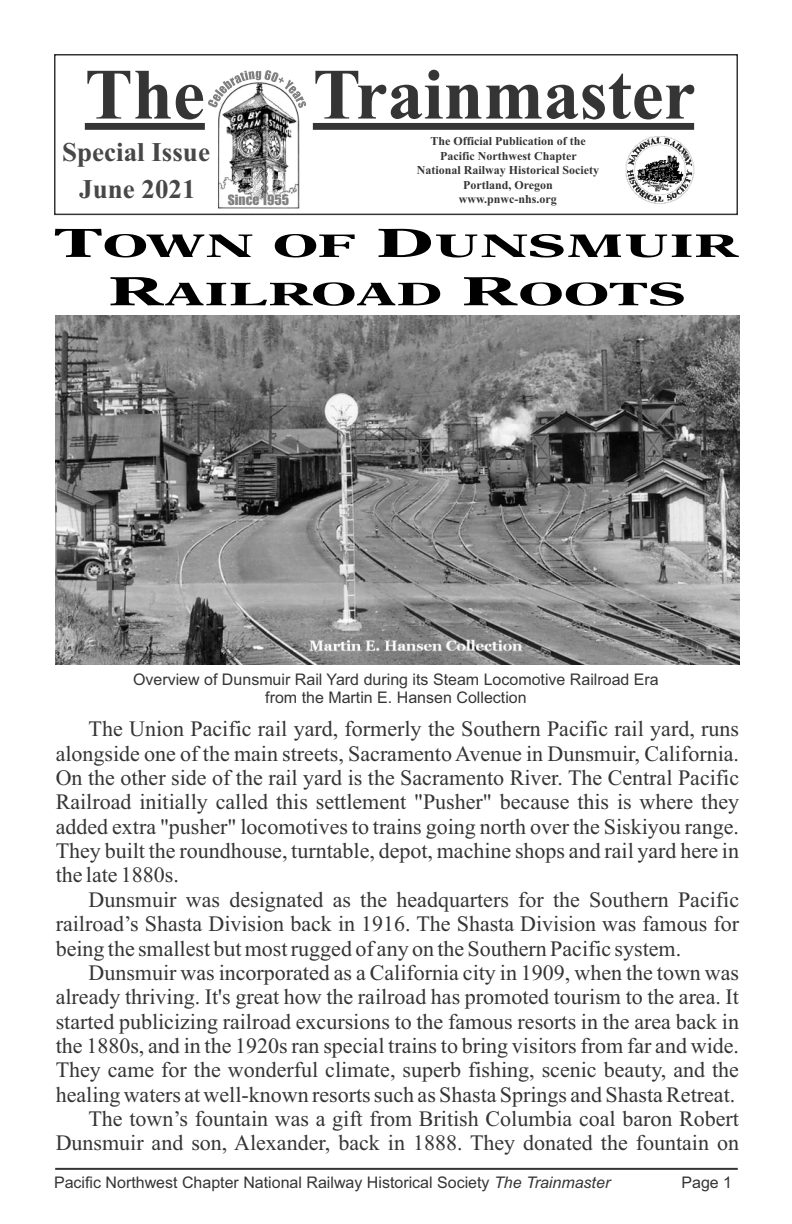
<style>
.page{position:relative;width:792px;height:1224px;background:#fff}
.page>*{position:absolute;margin:0;border:0;box-sizing:border-box;transform-origin:0 0}
.t1{font:700 72px "Times New Roman";color:#353535}
.t2{font:700 33.6px/48.4px "Austin";color:#000;text-align:center;scale:1.77 1}
.t3{font:700 27px/36.4px "Times New Roman";color:#474747;text-align:center}
.t4{font:22px/24.4px "Times New Roman";color:#353535;text-align:justify}
.t5{font:16px/18px "Arial";color:#353535;text-align:center}
.t6{font:13.2px "Impact";color:#808080;scale:1.04 1}
.t7{font:700 12px/14.4px "Times New Roman";color:#353535;text-align:center}
.s1{font-size:42.2px}
.s2{font-style:italic}
</style>
<div class="page">
<img style="left:218px;top:104px;width:89px;height:104px">
<svg style="left:208px;top:70px;width:98px;height:38px"></svg>
<div style="left:54px;top:54px;width:684px;height:161px;border:2px solid #353535"></div>
<div style="left:85px;top:123px;width:120px;height:7px;background:#353535"></div>
<div style="left:313px;top:123px;width:381px;height:7px;background:#353535"></div>
<hr style="left:55px;top:1168px;width:683px;height:2px;background:#353535">
<img style="left:625px;top:136px;width:69px;height:68px">
<img style="left:55px;top:315px;width:684px;height:350px">
<h1 class="t1" style="left:85px;top:70px;width:122px">The</h1>
<h1 class="t1" style="left:313px;top:70px;width:384px">Trainmaster</h1>
<p class="t7" style="left:417px;top:135px;width:184px">The Official Publication of the<br>Pacific Northwest Chapter<br>National Railway Historical Society<br>Portland, Oregon www.pnwc-nhs.org</p>
<p class="t3" style="left:62px;top:137px;width:149px">Special Issue<br>June 2021</p>
<p class="t6" style="left:228px;top:195px;width:60px">SINCE 1955</p>
<h2 class="t2" style="left:54px;top:221px;width:389px"><span class="s1">T</span>OWN OF <span class="s1">D</span>UNSMUIR<br><span class="s1">R</span>AILROAD <span class="s1">R</span>OOTS</h2>
<p class="t5" style="left:133px;top:671px;width:527px">Overview of Dunsmuir Rail Yard during its Steam Locomotive Railroad Era from the Martin E. Hansen Collection</p>
<p class="t4" style="left:56px;top:719px;width:685px;text-indent:33px">The Union Pacific rail yard, formerly the Southern Pacific rail yard, runs alongside one of the main streets, Sacramento Avenue in Dunsmuir, California.<br>On the other side of the rail yard is the Sacramento River. The Central Pacific Railroad initially called this settlement "Pusher" because this is where they added extra "pusher" locomotives to trains going north over the Siskiyou range.<br>They built the roundhouse, turntable, depot, machine shops and rail yard here in the late 1880s.</p>
<p class="t4" style="left:56px;top:889px;width:685px;text-indent:33px">Dunsmuir was designated as the headquarters for the Southern Pacific railroad’s Shasta Division back in 1916. The Shasta Division was famous for being the smallest but most rugged of any on the Southern Pacific system.</p>
<p class="t4" style="left:56px;top:962px;width:685px;text-align:right">Dunsmuir was incorporated as a California city in 1909, when the town was already thriving. It's great how the railroad has promoted tourism to the area. It started publicizing railroad excursions to the famous resorts in the area back in the 1880s, and in the 1920s ran special trains to bring visitors from far and wide.<br>They came for the wonderful climate, superb fishing, scenic beauty, and the healing waters at well-known resorts such as Shasta Springs and Shasta Retreat.<br>The town’s fountain was a gift from British Columbia coal baron Robert Dunsmuir and son, Alexander, back in 1888. They donated the fountain on</p>
<p class="t5" style="left:54px;top:1175px;width:558px">Pacific Northwest Chapter National Railway Historical Society <span class="s2">The Trainmaster</span></p>
<p class="t5" style="left:681px;top:1175px;width:52px">Page 1</p>
</div>
